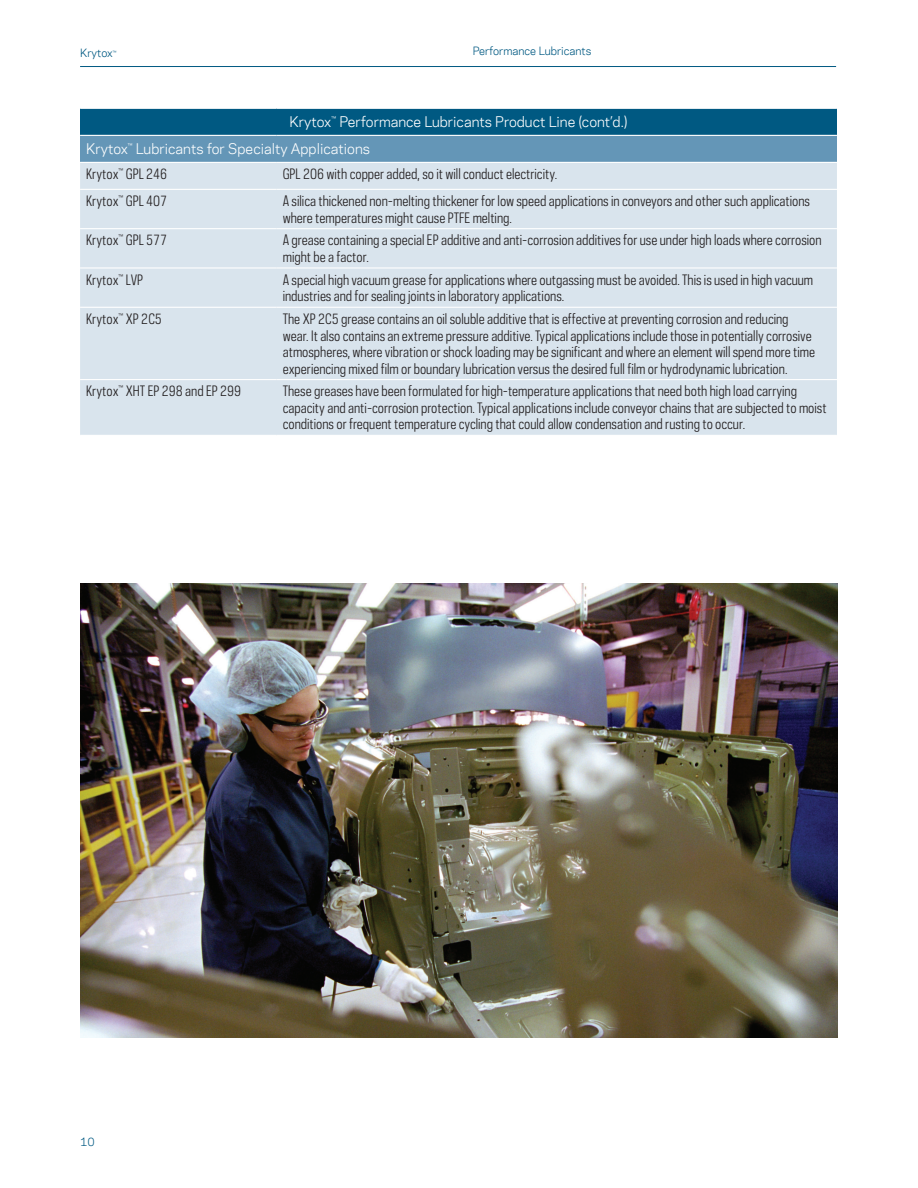
<style>
.page{position:relative;width:918px;height:1188px;background:#fff}
.page>*{position:absolute;margin:0;border:0;box-sizing:border-box;transform-origin:0 0}
.t1{font:13.5px/16.5px "Chemours Sans Cond";color:#231f20}
.t2{font:13.5px/27px "Chemours Sans";color:#fff}
.t3{font:10.5px "Chemours Sans";color:#005982}
.s1{font-size:6.9px}
.s2{color:#fdfefe}
</style>
<div class="page">
<hr style="left:80px;top:66px;width:756px;height:1px;background:#005982">
<img style="left:81px;top:583px;width:756px;height:454px">
<div style="left:80px;top:108px;width:757px;height:27px;background:#005982"></div>
<div style="left:80px;top:135px;width:757px;height:27px;background:#6496b7"></div>
<div style="left:80px;top:163px;width:757px;height:272px;background:#d9e4ed"></div>
<hr style="left:80px;top:189px;width:197px;height:1px;background:#fff">
<hr style="left:277px;top:189px;width:560px;height:1px;background:#fff">
<hr style="left:80px;top:228px;width:197px;height:1px;background:#fff">
<hr style="left:277px;top:228px;width:560px;height:1px;background:#fff">
<hr style="left:80px;top:267px;width:197px;height:2px;background:#fff">
<hr style="left:277px;top:267px;width:560px;height:2px;background:#fff">
<hr style="left:80px;top:307px;width:197px;height:1px;background:#fff">
<hr style="left:277px;top:307px;width:560px;height:1px;background:#fff">
<hr style="left:80px;top:379px;width:197px;height:1px;background:#fff">
<hr style="left:277px;top:379px;width:560px;height:1px;background:#fff">
<hr style="left:80px;top:108px;width:197px;height:1px;background:#fff">
<hr style="left:277px;top:108px;width:560px;height:1px;background:#fff">
<hr style="left:80px;top:135px;width:197px;height:1px;background:#fff">
<hr style="left:277px;top:135px;width:560px;height:1px;background:#fff">
<p class="t3" style="left:80px;top:45px;width:38px">Krytox<span class="s1">™</span></p>
<p class="t3" style="left:473px;top:44px;width:120px">Performance Lubricants</p>
<p class="t2" style="left:86px;top:108px;width:543px;text-indent:203px">Krytox<sup>™</sup> Performance Lubricants Product Line (cont’d.)<br><span class="s2">Krytox</span><sup>™</sup> <span class="s2">Lubricants for Specialty Applications</span></p>
<p class="t1" style="left:86px;top:166px;width:83px">Krytox<sup>™</sup> GPL 246</p>
<p class="t1" style="left:283px;top:166px;width:276px">GPL 206 with copper added, so it will conduct electricity.</p>
<p class="t1" style="left:86px;top:193px;width:83px">Krytox<sup>™</sup> GPL 407</p>
<p class="t1" style="left:283px;top:193px;width:529px">A silica thickened non-melting thickener for low speed applications in conveyors and other such applications where temperatures might cause PTFE melting.</p>
<p class="t1" style="left:86px;top:232px;width:83px">Krytox<sup>™</sup> GPL 577</p>
<p class="t1" style="left:283px;top:232px;width:540px">A grease containing a special EP additive and anti-corrosion additives for use under high loads where corrosion might be a factor.</p>
<p class="t1" style="left:86px;top:271px;width:59px">Krytox<sup>™</sup> LVP</p>
<p class="t1" style="left:283px;top:271px;width:532px">A special high vacuum grease for applications where outgassing must be avoided. This is used in high vacuum industries and for sealing joints in laboratory applications.</p>
<p class="t1" style="left:86px;top:310px;width:77px">Krytox<sup>™</sup> XP 2C5</p>
<p class="t1" style="left:283px;top:310px;width:534px">The XP 2C5 grease contains an oil soluble additive that is effective at preventing corrosion and reducing wear. It also contains an extreme pressure additive. Typical applications include those in potentially corrosive atmospheres, where vibration or shock loading may be significant and where an element will spend more time experiencing mixed film or boundary lubrication versus the desired full film or hydrodynamic lubrication.</p>
<p class="t1" style="left:86px;top:383px;width:157px">Krytox<sup>™</sup> XHT EP 298 and EP 299</p>
<p class="t1" style="left:283px;top:383px;width:545px">These greases have been formulated for high-temperature applications that need both high load carrying capacity and anti-corrosion protection. Typical applications include conveyor chains that are subjected to moist conditions or frequent temperature cycling that could allow condensation and rusting to occur.</p>
<p class="t3" style="left:80px;top:1135px;width:16px">10</p>
</div>
